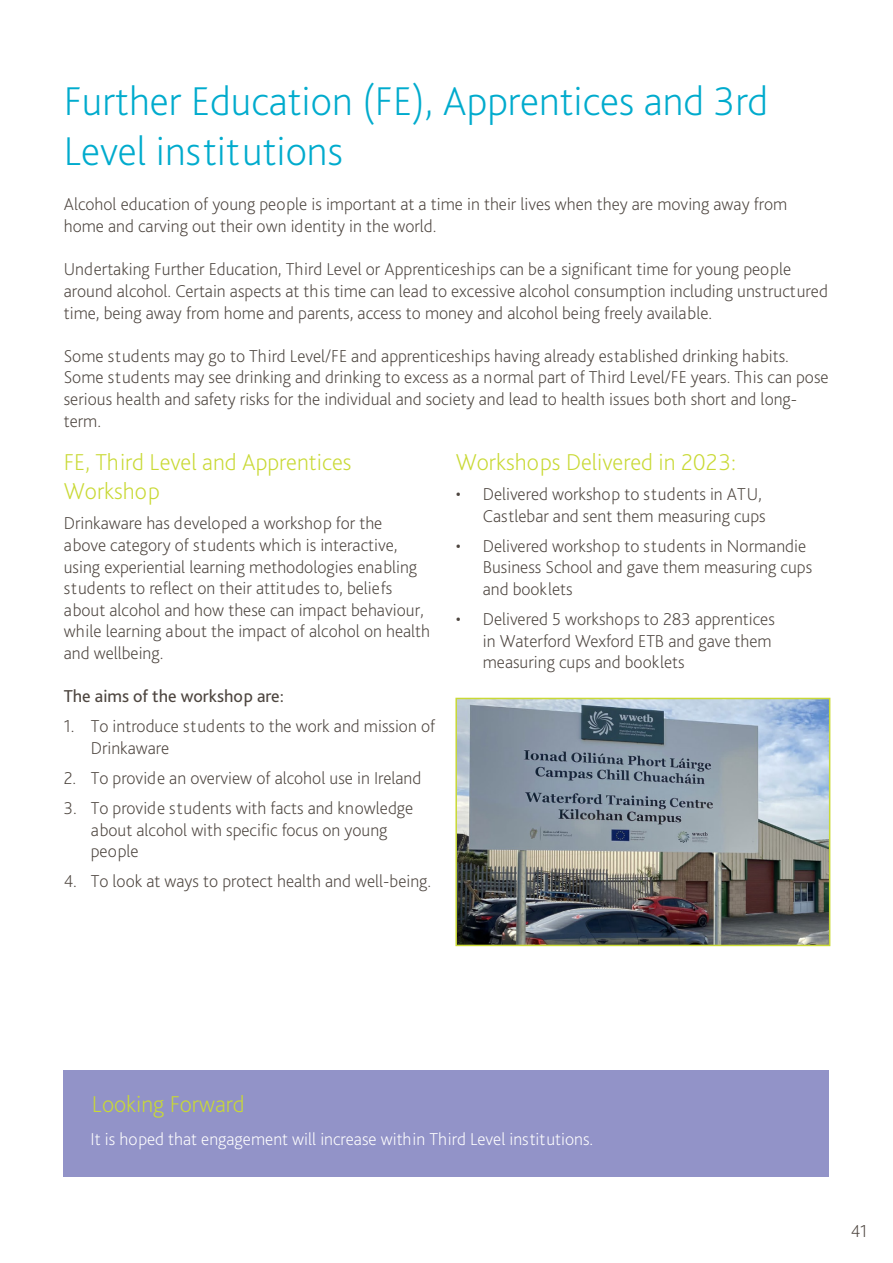
<style>
.page{position:relative;width:893px;height:1263px;background:#fff}
.page>*{position:absolute;margin:0;border:0;box-sizing:border-box;transform-origin:0 0}
.t1{font:200 42px/50.4px "Bliss Pro";color:#00abcd}
.t2{font:200 24px/28.8px "Bliss Pro";color:#c9d935}
.t3{font:200 18px/21.6px "Bliss Pro";color:#4d453f}
.t4{font:200 18px "Bliss Pro";color:#fff}
.t5{font:18px "Bliss Pro";color:#4d453f}
</style>
<div class="page">
<div style="left:64px;top:1070px;width:765px;height:107px;background:#9293c8"></div>
<img style="left:458px;top:701px;width:369px;height:242px">
<div style="left:455px;top:698px;width:375px;height:248px;border:2px solid #c9d935"></div>
<p class="t1" style="left:64px;top:75px;width:706px">Further Education (FE), Apprentices and 3rd<br>Level institutions</p>
<p class="t3" style="left:64px;top:193px;width:725px">Alcohol education of young people is important at a time in their lives when they are moving away from home and carving out their own identity in the world.</p>
<p class="t3" style="left:64px;top:258px;width:766px">Undertaking Further Education, Third Level or Apprenticeships can be a significant time for young people around alcohol. Certain aspects at this time can lead to excessive alcohol consumption including unstructured time, being away from home and parents, access to money and alcohol being freely available.</p>
<p class="t3" style="left:64px;top:344px;width:766px">Some students may go to Third Level/FE and apprenticeships having already established drinking habits.<br>Some students may see drinking and drinking to excess as a normal part of Third Level/FE years. This can pose serious health and safety risks for the individual and society and lead to health issues both short and long&shy;term.</p>
<p class="t2" style="left:64px;top:447px;width:289px">FE, Third Level and Apprentices<br>Workshop</p>
<p class="t3" style="left:64px;top:512px;width:368px">Drinkaware has developed a workshop for the<br>above category of students which is interactive, using experiential learning methodologies enabling students to reflect on their attitudes to, beliefs about alcohol and how these can impact behaviour, while learning about the impact of alcohol on health and wellbeing.</p>
<p class="t5" style="left:64px;top:685px;width:222px">The aims of the workshop are:</p>
<p class="t3" style="left:91px;top:715px;width:346px;text-indent:-27px">1. To introduce students to the work and mission of<br>Drinkaware</p>
<p class="t3" style="left:64px;top:767px;width:359px">2. To provide an overview of alcohol use in Ireland</p>
<p class="t3" style="left:91px;top:797px;width:324px;text-indent:-27px">3. To provide students with facts and knowledge about alcohol with specific focus on young people</p>
<p class="t3" style="left:64px;top:870px;width:369px">4. To look at ways to protect health and well-being.</p>
<p class="t2" style="left:456px;top:447px;width:282px">Workshops Delivered in 2023:</p>
<p class="t3" style="left:456px;top:483px;width:312px;text-align:right">• Delivered workshop to students in ATU,<br>Castlebar and sent them measuring cups</p>
<p class="t3" style="left:483px;top:534px;width:331px;text-indent:-27px">• Delivered workshop to students in Normandie<br>Business School and gave them measuring cups and booklets</p>
<p class="t3" style="left:483px;top:608px;width:294px;text-indent:-27px">• Delivered 5 workshops to 283 apprentices in Waterford Wexford ETB and gave them measuring cups and booklets</p>
<p class="t2" style="left:92px;top:1089px;width:154px">Looking Forward</p>
<p class="t4" style="left:91px;top:1128px;width:504px">It is hoped that engagement will increase within Third Level institutions.</p>
<p class="t3" style="left:851px;top:1220px;width:18px">41</p>
</div>
